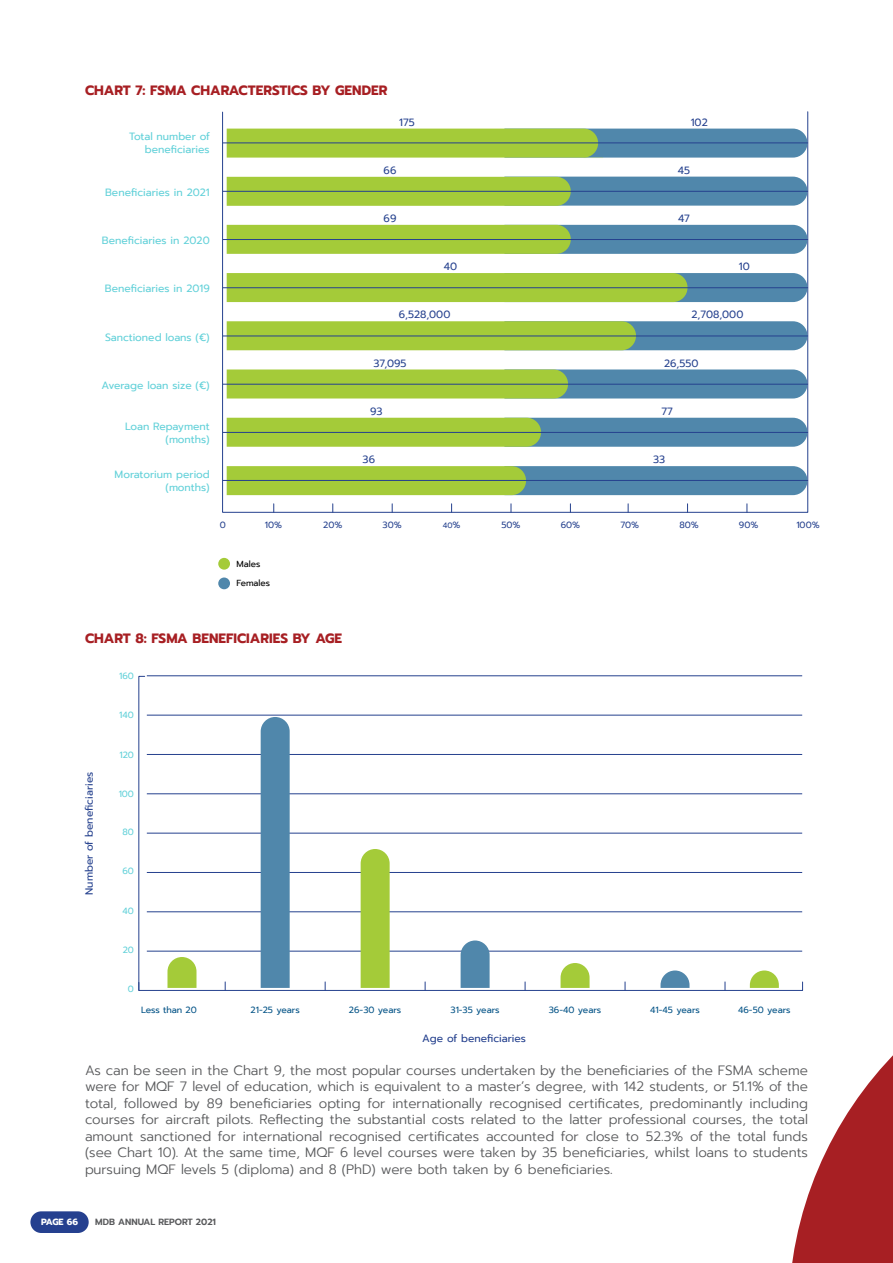
<style>
.page{position:relative;width:893px;height:1263px;background:#fff}
.page>*{position:absolute;margin:0;border:0;box-sizing:border-box;transform-origin:0 0}
.t1{font:300 13.5px/16.5px "Prompt";color:#58595b;text-align:justify}
.t2{font:700 13.5px "Prompt";color:#a71f23}
.t3{font:10.5px/13.2px "Prompt";color:#63d1d9;text-align:right}
.t4{font:10.5px "Prompt";color:#25418e}
.t5{font:9px "Prompt";color:#055487}
.t6{font:9px "Prompt";color:#25418e}
.t7{font:9px "Prompt";color:#63d1d9}
.t8{font:600 9px "Prompt";color:#58595b}
.t9{font:700 9px "Prompt";letter-spacing:-.03em;color:#fff}
.t10{font:8.7px "Prompt";color:#000}
.t11{font:7.8px "Prompt";color:#25418e}
.s1{font-size:9px}
</style>
<div class="page">
<div style="left:30px;top:1211px;width:59px;height:22px;background:#25408f;border-radius:11px"></div>
<svg style="left:227px;top:177px;width:580px;height:29px;background:#82af69"></svg>
<svg style="left:227px;top:466px;width:580px;height:29px;background:#7caa71"></svg>
<svg style="left:227px;top:418px;width:580px;height:29px;background:#7eac6f"></svg>
<svg style="left:227px;top:369px;width:580px;height:29px;background:#82af6b"></svg>
<svg style="left:227px;top:225px;width:580px;height:29px;background:#82af68"></svg>
<svg style="left:227px;top:321px;width:580px;height:29px;background:#8ab55d"></svg>
<svg style="left:227px;top:273px;width:580px;height:29px;background:#92bc51"></svg>
<svg style="left:227px;top:129px;width:580px;height:29px;background:#85b165"></svg>
<hr style="left:223px;top:143px;width:585px;height:1px;background:#25418e">
<hr style="left:223px;top:191px;width:585px;height:1px;background:#25418e">
<hr style="left:223px;top:239px;width:585px;height:1px;background:#25418e">
<hr style="left:223px;top:287px;width:585px;height:1px;background:#25418e">
<hr style="left:223px;top:336px;width:585px;height:1px;background:#25418e">
<hr style="left:223px;top:384px;width:585px;height:1px;background:#25418e">
<hr style="left:223px;top:432px;width:585px;height:1px;background:#25418e">
<hr style="left:223px;top:480px;width:585px;height:1px;background:#25418e">
<div style="left:218px;top:577px;width:12px;height:12px;background:#5087ab;border-radius:50%"></div>
<div style="left:218px;top:558px;width:12px;height:12px;background:#a4cb39;border-radius:50%"></div>
<svg style="left:138px;top:676px;width:665px;height:315px"></svg>
<hr style="left:147px;top:675px;width:655px;height:1px;background:#25418e">
<hr style="left:147px;top:715px;width:655px;height:1px;background:#25418e">
<hr style="left:147px;top:754px;width:655px;height:1px;background:#25418e">
<hr style="left:147px;top:793px;width:655px;height:1px;background:#25418e">
<hr style="left:147px;top:833px;width:655px;height:1px;background:#25418e">
<hr style="left:147px;top:872px;width:655px;height:1px;background:#25418e">
<hr style="left:147px;top:911px;width:655px;height:1px;background:#25418e">
<hr style="left:147px;top:951px;width:655px;height:1px;background:#25418e">
<svg style="left:167px;top:957px;width:29px;height:31px"></svg>
<div style="left:361px;top:849px;width:29px;height:139px;background:#a4cb39"></div>
<svg style="left:561px;top:963px;width:29px;height:25px"></svg>
<svg style="left:660px;top:970px;width:29px;height:18px"></svg>
<svg style="left:750px;top:970px;width:29px;height:18px"></svg>
<div style="left:261px;top:717px;width:29px;height:271px;background:#5087ab"></div>
<svg style="left:461px;top:940px;width:29px;height:48px"></svg>
<svg style="left:788px;top:940px;width:105px;height:323px"></svg>
<p class="t2" style="left:85px;top:80px;width:304px">CHART 7: FSMA CHARACTERSTICS BY GENDER</p>
<p class="t4" style="left:399px;top:114px;width:17px">175</p>
<p class="t3" style="left:129px;top:130px;width:82px">Total number of beneficiaries</p>
<p class="t3" style="left:105px;top:186px;width:106px">Beneficiaries in 2021</p>
<p class="t3" style="left:102px;top:234px;width:109px">Beneficiaries in 2020</p>
<p class="t3" style="left:105px;top:282px;width:106px">Beneficiaries in 2019</p>
<p class="t3" style="left:105px;top:330px;width:106px">Sanctioned loans (€)</p>
<p class="t3" style="left:101px;top:378px;width:110px">Average loan size (€)</p>
<p class="t3" style="left:125px;top:419px;width:86px">Loan Repayment (months)</p>
<p class="t3" style="left:115px;top:468px;width:97px">Moratorium period (months)</p>
<p class="t4" style="left:384px;top:162px;width:14px">66</p>
<p class="t4" style="left:384px;top:211px;width:14px">69</p>
<p class="t4" style="left:444px;top:259px;width:15px">40</p>
<p class="t4" style="left:399px;top:307px;width:53px">6,528,000</p>
<p class="t4" style="left:374px;top:355px;width:34px">37,095</p>
<p class="t4" style="left:370px;top:404px;width:14px">93</p>
<p class="t4" style="left:363px;top:452px;width:14px">36</p>
<p class="t4" style="left:691px;top:114px;width:18px">102</p>
<p class="t4" style="left:678px;top:162px;width:14px">45</p>
<p class="t4" style="left:678px;top:211px;width:14px">47</p>
<p class="t4" style="left:739px;top:259px;width:12px">10</p>
<p class="t4" style="left:691px;top:307px;width:53px">2,708,000</p>
<p class="t4" style="left:664px;top:355px;width:36px">26,550</p>
<p class="t4" style="left:661px;top:404px;width:13px">77</p>
<p class="t4" style="left:653px;top:452px;width:14px">33</p>
<p class="t6" style="left:220px;top:518px;width:8px">0</p>
<p class="t6" style="left:265px;top:518px;width:19px">10%</p>
<p class="t6" style="left:323px;top:518px;width:21px">20%</p>
<p class="t6" style="left:383px;top:518px;width:21px">30%</p>
<p class="t11" style="left:443px;top:520px;width:19px">40<span class="s1">%</span></p>
<p class="t6" style="left:501px;top:518px;width:21px">50%</p>
<p class="t6" style="left:561px;top:518px;width:21px">60%</p>
<p class="t6" style="left:620px;top:518px;width:20px">70%</p>
<p class="t6" style="left:679px;top:518px;width:21px">80%</p>
<p class="t6" style="left:739px;top:518px;width:21px">90%</p>
<p class="t6" style="left:796px;top:518px;width:25px">100%</p>
<p class="t10" style="left:236px;top:558px;width:25px">Males</p>
<p class="t10" style="left:236px;top:576px;width:35px">Females</p>
<p class="t2" style="left:85px;top:628px;width:259px">CHART 8: FSMA BENEFICIARIES BY AGE</p>
<p class="t7" style="left:119px;top:669px;width:16px">160</p>
<p class="t7" style="left:119px;top:709px;width:16px">140</p>
<p class="t4" style="left:82px;top:895px;width:124px;rotate:-90deg">Number of beneficiaries</p>
<p class="t7" style="left:119px;top:748px;width:16px">120</p>
<p class="t7" style="left:119px;top:787px;width:17px">100</p>
<p class="t7" style="left:123px;top:825px;width:13px">80</p>
<p class="t7" style="left:123px;top:865px;width:13px">60</p>
<p class="t7" style="left:123px;top:904px;width:13px">40</p>
<p class="t7" style="left:123px;top:943px;width:13px">20</p>
<p class="t7" style="left:128px;top:983px;width:8px">0</p>
<p class="t5" style="left:141px;top:1003px;width:57px">Less than 20</p>
<p class="t5" style="left:250px;top:1003px;width:51px">21-25 years</p>
<p class="t5" style="left:349px;top:1003px;width:54px">26-30 years</p>
<p class="t5" style="left:450px;top:1003px;width:51px">31-35 years</p>
<p class="t5" style="left:549px;top:1003px;width:54px">36-40 years</p>
<p class="t5" style="left:650px;top:1003px;width:51px">41-45 years</p>
<p class="t5" style="left:738px;top:1003px;width:54px">46-50 years</p>
<p class="t4" style="left:422px;top:1031px;width:105px">Age of beneficiaries</p>
<p class="t1" style="left:85px;top:1062px;width:724px">As can be seen in the Chart 9, the most popular courses undertaken by the beneficiaries of the FSMA scheme were for MQF 7 level of education, which is equivalent to a master’s degree, with 142 students, or 51.1% of the total, followed by 89 beneficiaries opting for internationally recognised certificates, predominantly including courses for aircraft pilots. Reflecting the substantial costs related to the latter professional courses, the total amount sanctioned for international recognised certificates accounted for close to 52.3% of the total funds (see Chart 10). At the same time, MQF 6 level courses were taken by 35 beneficiaries, whilst loans to students pursuing MQF levels 5 (diploma) and 8 (PhD) were both taken by 6 beneficiaries.</p>
<p class="t9" style="left:41px;top:1215px;width:39px">PAGE 66</p>
<p class="t8" style="left:95px;top:1215px;width:122px">MDB ANNUAL REPORT 2021</p>
</div>
